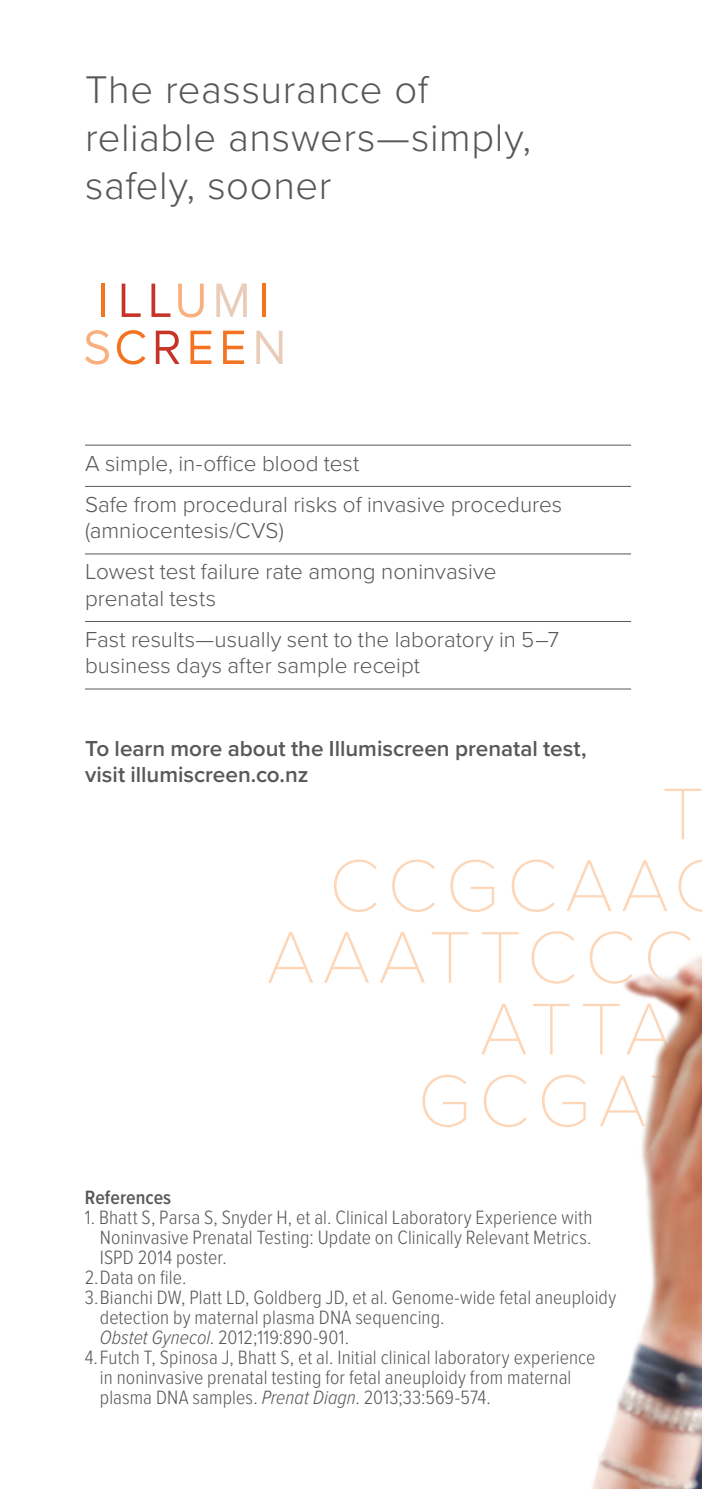
<style>
.page{position:relative;width:702px;height:1489px;background:#fff}
.page>*{position:absolute;margin:0;border:0;box-sizing:border-box;transform-origin:0 0}
.t1{font:300 40px/48px "Proxima Nova";letter-spacing:.015em;color:#57585a}
.Paragraph_Light{font:300 22.5px/26.2px "Proxima Nova";color:#57585a}
.Paragraph_Light-2{font:600 22.5px/26.2px "Proxima Nova";color:#57585a}
.Small_Print{font:300 20px "Proxima Nova Cond";letter-spacing:.005em;color:#57585a}
.Small_Print-2{font:600 20px "Proxima Nova Cond";letter-spacing:.005em;color:#57585a}
.s1{font-style:italic}
</style>
<div class="page">
<hr style="left:85px;top:444px;width:546px;height:1px;background:#57585a">
<hr style="left:85px;top:486px;width:546px;height:1px;background:#57585a">
<hr style="left:85px;top:553px;width:546px;height:1px;background:#57585a">
<hr style="left:85px;top:621px;width:546px;height:1px;background:#57585a">
<hr style="left:85px;top:688px;width:546px;height:1px;background:#57585a">
<hr style="left:101px;top:283px;width:4px;height:34px;background:#f47321">
<svg style="left:122px;top:283px;width:19px;height:34px"></svg>
<svg style="left:151px;top:283px;width:19px;height:34px"></svg>
<svg style="left:178px;top:283px;width:26px;height:34px"></svg>
<svg style="left:216px;top:283px;width:31px;height:34px"></svg>
<hr style="left:262px;top:283px;width:4px;height:34px;background:#f47321">
<svg style="left:85px;top:330px;width:24px;height:34px"></svg>
<svg style="left:117px;top:330px;width:28px;height:34px"></svg>
<svg style="left:156px;top:330px;width:23px;height:34px"></svg>
<svg style="left:190px;top:330px;width:21px;height:34px"></svg>
<svg style="left:223px;top:330px;width:21px;height:34px"></svg>
<svg style="left:256px;top:330px;width:26px;height:34px"></svg>
<svg style="left:664px;top:788px;width:37px;height:51px"></svg>
<svg style="left:334px;top:859px;width:43px;height:52px"></svg>
<svg style="left:392px;top:859px;width:43px;height:52px"></svg>
<svg style="left:450px;top:859px;width:44px;height:53px"></svg>
<svg style="left:511px;top:859px;width:43px;height:52px"></svg>
<svg style="left:566px;top:860px;width:45px;height:51px"></svg>
<svg style="left:622px;top:860px;width:45px;height:51px"></svg>
<svg style="left:678px;top:859px;width:24px;height:52px"></svg>
<svg style="left:268px;top:932px;width:45px;height:50px"></svg>
<svg style="left:324px;top:932px;width:45px;height:50px"></svg>
<svg style="left:380px;top:932px;width:45px;height:50px"></svg>
<svg style="left:431px;top:932px;width:37px;height:50px"></svg>
<svg style="left:481px;top:932px;width:37px;height:50px"></svg>
<svg style="left:531px;top:931px;width:29px;height:52px"></svg>
<svg style="left:481px;top:1003px;width:45px;height:51px"></svg>
<svg style="left:533px;top:1003px;width:27px;height:51px"></svg>
<svg style="left:422px;top:1074px;width:44px;height:53px"></svg>
<svg style="left:483px;top:1074px;width:43px;height:53px"></svg>
<svg style="left:542px;top:1075px;width:18px;height:51px"></svg>
<img style="left:560px;top:931px;width:142px;height:557px">
<p class="t1" style="left:85px;top:66px;width:447px">The reassurance of reliable answers—simply, safely, sooner</p>
<p class="Paragraph_Light" style="left:85px;top:450px;width:276px">A simple, in-office blood test</p>
<p class="Paragraph_Light" style="left:85px;top:491px;width:478px">Safe from procedural risks of invasive procedures (amniocentesis/CVS)</p>
<p class="Paragraph_Light" style="left:85px;top:559px;width:413px">Lowest test failure rate among noninvasive prenatal tests</p>
<p class="Paragraph_Light" style="left:85px;top:626px;width:475px">Fast results—usually sent to the laboratory in 5–7 business days after sample receipt</p>
<p class="Paragraph_Light-2" style="left:85px;top:735px;width:503px">To learn more about the Illumiscreen prenatal test, visit illumiscreen.co.nz</p>
<p class="Small_Print-2" style="left:85px;top:1185px;width:88px">References</p>
<p class="Small_Print" style="left:85px;top:1205px;width:509px">1. Bhatt S, Parsa S, Snyder H, et al. Clinical Laboratory Experience with</p>
<p class="Small_Print" style="left:100px;top:1225px;width:493px">Noninvasive Prenatal Testing: Update on Clinically Relevant Metrics.</p>
<p class="Small_Print" style="left:100px;top:1245px;width:128px">ISPD 2014 poster.</p>
<p class="Small_Print" style="left:85px;top:1265px;width:103px">2.Data on file.</p>
<p class="Small_Print" style="left:85px;top:1285px;width:533px">3.Bianchi DW, Platt LD, Goldberg JD, et al. Genome-wide fetal aneuploidy</p>
<p class="Small_Print" style="left:100px;top:1305px;width:346px">detection by maternal plasma DNA sequencing.</p>
<p class="Small_Print" style="left:100px;top:1325px;width:251px"><span class="s1">Obstet Gynecol</span>. 2012;119:890-901.</p>
<p class="Small_Print" style="left:85px;top:1345px;width:512px">4.Futch T, Spinosa J, Bhatt S, et al. Initial clinical laboratory experience</p>
<p class="Small_Print" style="left:100px;top:1365px;width:473px">in noninvasive prenatal testing for fetal aneuploidy from maternal</p>
<p class="Small_Print" style="left:100px;top:1385px;width:392px">plasma DNA samples. <span class="s1">Prenat Diagn</span>. 2013;33:569-574.</p>
</div>
